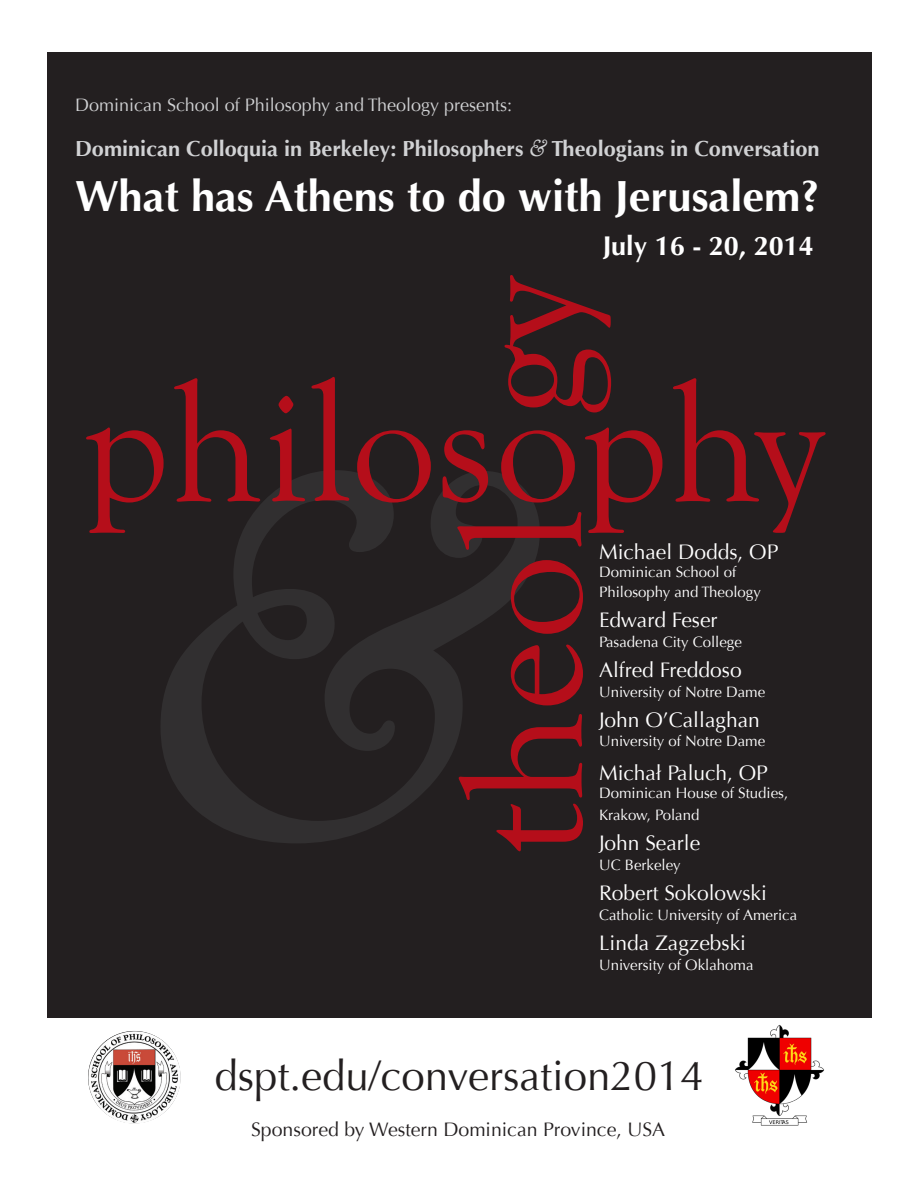
<style>
.page{position:relative;width:918px;height:1188px;background:#fff}
.page>*{position:absolute;margin:0;border:0;box-sizing:border-box;transform-origin:0 0}
.Head_1{font:700 43.5px "Optima";color:#fff}
.Head_1-2{font:42px "Optima";color:#231f20}
.Head_1-3{font:700 27px "Optima";color:#fff}
.Head_1-4{font:700 21.75px "Optima";color:#d1d2d4}
.Head_1-5{font:21px "Optima";color:#fff}
.Head_1-6{font:19.5px "Optima";color:#231f20}
.Head_1-7{font:18px "Optima";color:#d1d2d4}
.Head_1-8{font:15px/19.5px "Optima";color:#fff}
.s1{font-family:"Goudy Old Style T";font-weight:400;font-style:italic;font-size:24px}
</style>
<div class="page">
<div style="left:48px;top:53px;width:824px;height:965px;background:#231f20"></div>
<img style="left:735px;top:1025px;width:89px;height:101px">
<svg style="left:47px;top:979px;width:124px;height:145px"></svg>
<img style="left:88px;top:1031px;width:93px;height:92px;border-radius:46px">
<svg style="left:86px;top:377px;width:740px;height:156px"></svg>
<svg style="left:457px;top:512px;width:126px;height:339px"></svg>
<svg style="left:504px;top:275px;width:107px;height:137px"></svg>
<p class="Head_1-7" style="left:75px;top:94px;width:439px">Dominican School of Philosophy and Theology presents:</p>
<p class="Head_1-4" style="left:75px;top:136px;width:746px">Dominican Colloquia in Berkeley: Philosophers <span class="s1">&amp;</span> Theologians in Conversation</p>
<p class="Head_1" style="left:75px;top:171px;width:746px">What has Athens to do with Jerusalem?</p>
<p class="Head_1-3" style="left:603px;top:230px;width:213px">July 16 - 20, 2014</p>
<p class="Head_1-5" style="left:599px;top:540px;width:181px">Michael Dodds, OP</p>
<p class="Head_1-8" style="left:599px;top:563px;width:163px">Dominican School of<br>Philosophy and Theology</p>
<p class="Head_1-5" style="left:599px;top:608px;width:120px">Edward Feser</p>
<p class="Head_1-8" style="left:599px;top:632px;width:144px">Pasadena City College</p>
<p class="Head_1-5" style="left:599px;top:658px;width:144px">Alfred Freddoso</p>
<p class="Head_1-8" style="left:599px;top:682px;width:168px">University of Notre Dame</p>
<p class="Head_1-5" style="left:599px;top:708px;width:162px">John O’Callaghan</p>
<p class="Head_1-8" style="left:599px;top:732px;width:168px">University of Notre Dame</p>
<p class="Head_1-5" style="left:599px;top:760px;width:170px">Michał Paluch, OP</p>
<p class="Head_1-8" style="left:599px;top:782px;width:191px;line-height:22.5px">Dominican House of Studies,<br>Krakow, Poland</p>
<p class="Head_1-5" style="left:599px;top:831px;width:103px">John Searle</p>
<p class="Head_1-8" style="left:599px;top:855px;width:83px">UC Berkeley</p>
<p class="Head_1-5" style="left:599px;top:881px;width:169px">Robert Sokolowski</p>
<p class="Head_1-8" style="left:599px;top:905px;width:200px">Catholic University of America</p>
<p class="Head_1-5" style="left:599px;top:931px;width:149px">Linda Zagzebski</p>
<p class="Head_1-8" style="left:599px;top:955px;width:156px">University of Oklahoma</p>
<p class="Head_1-2" style="left:215px;top:1052px;width:491px">dspt.edu/conversation2014</p>
<p class="Head_1-6" style="left:251px;top:1118px;width:416px">Sponsored by Western Dominican Province, USA</p>
</div>
